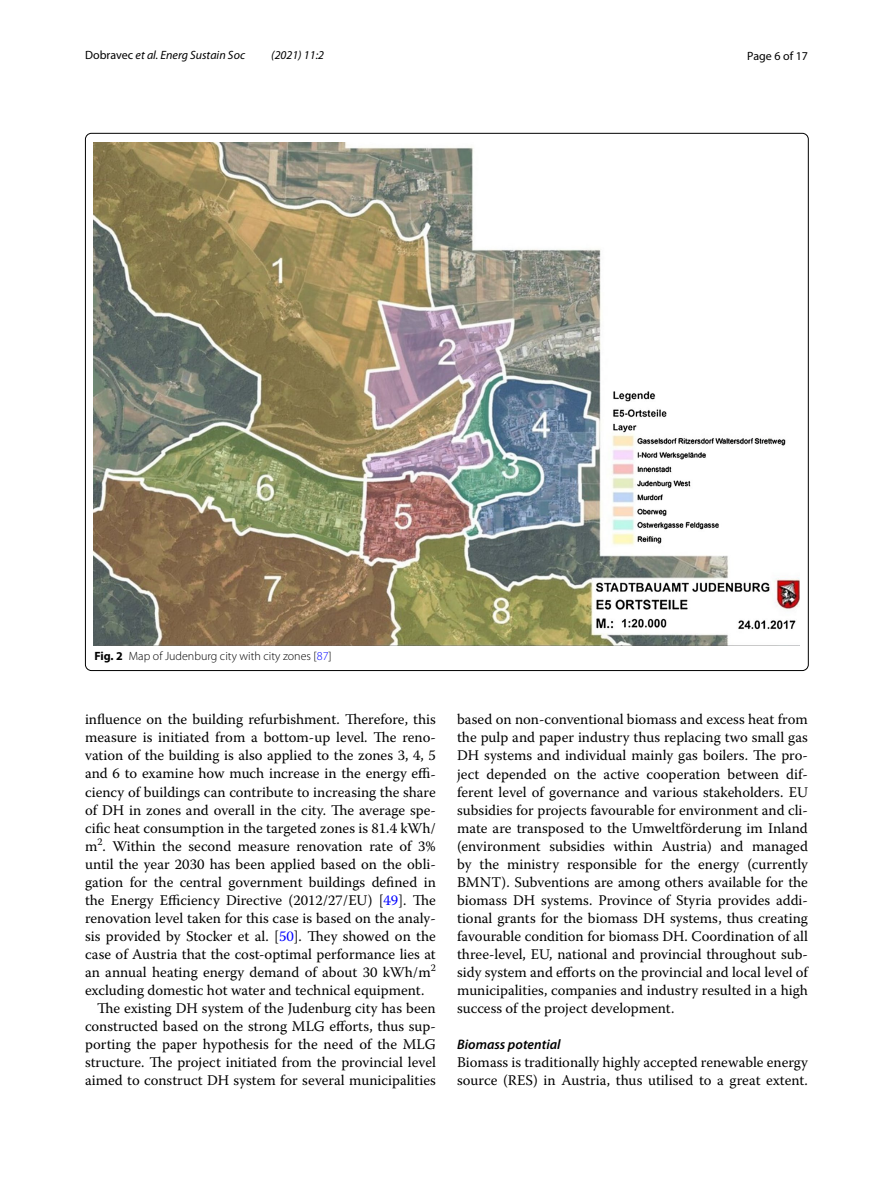
<style>
.page{position:relative;width:893px;height:1187px;background:#fff}
.page>*{position:absolute;margin:0;border:0;box-sizing:border-box;transform-origin:0 0}
.t1{font:14.7px/18px "Warnock Pro";color:#000;text-align:justify}
.t2{font:italic 600 13.8px "Myriad Pro";color:#000}
.t3{font:300 12px "Myriad Pro";color:#000}
.t4{font:italic 12px "Myriad Pro";color:#000}
.t5{font:12px "Myriad Pro";color:#000}
.s1{font-style:normal}
.s2{font-weight:700}
.s3{color:#00f}
</style>
<div class="page">
<img style="left:94px;top:142px;width:706px;height:503px">
<p class="t4" style="left:85px;top:48px;width:162px"><span class="s1">Dobravec</span> et al. Energ Sustain Soc</p>
<p class="t4" style="left:271px;top:48px;width:54px">(2021) 11:2</p>
<p class="t5" style="left:747px;top:48px;width:62px">Page 6 of 17</p>
<p class="t3" style="left:94px;top:649px;width:239px"><span class="s2">Fig. 2</span> Map of Judenburg city with city zones [<span class="s3">87</span>]</p>
<p class="t1" style="left:85px;top:710px;width:352px">influence on the building refurbishment. Therefore, this</p>
<p class="t1" style="left:85px;top:728px;width:352px">measure is initiated from a bottom-up level. The reno-</p>
<p class="t1" style="left:85px;top:746px;width:352px">vation of the building is also applied to the zones 3, 4, 5</p>
<p class="t1" style="left:85px;top:764px;width:352px">and 6 to examine how much increase in the energy effi-</p>
<p class="t1" style="left:85px;top:782px;width:352px">ciency of buildings can contribute to increasing the share</p>
<p class="t1" style="left:85px;top:800px;width:352px">of DH in zones and overall in the city. The average spe-</p>
<p class="t1" style="left:85px;top:818px;width:352px">cific heat consumption in the targeted zones is 81.4 kWh/</p>
<p class="t1" style="left:85px;top:836px;width:352px">m<sup>2</sup>. Within the second measure renovation rate of 3%</p>
<p class="t1" style="left:85px;top:854px;width:352px">until the year 2030 has been applied based on the obli-</p>
<p class="t1" style="left:85px;top:872px;width:352px">gation for the central government buildings defined in</p>
<p class="t1" style="left:85px;top:890px;width:352px">the Energy Efficiency Directive (2012/27/EU) [<span class="s3">49</span>]. The</p>
<p class="t1" style="left:85px;top:908px;width:352px">renovation level taken for this case is based on the analy-</p>
<p class="t1" style="left:85px;top:926px;width:352px">sis provided by Stocker et al. [<span class="s3">50</span>]. They showed on the</p>
<p class="t1" style="left:85px;top:944px;width:352px">case of Austria that the cost-optimal performance lies at</p>
<p class="t1" style="left:85px;top:962px;width:352px">an annual heating energy demand of about 30 kWh/m<sup>2</sup></p>
<p class="t1" style="left:85px;top:980px;width:341px">excluding domestic hot water and technical equipment.</p>
<p class="t1" style="left:97px;top:998px;width:340px">The existing DH system of the Judenburg city has been</p>
<p class="t1" style="left:85px;top:1016px;width:352px">constructed based on the strong MLG efforts, thus sup-</p>
<p class="t1" style="left:85px;top:1034px;width:352px">porting the paper hypothesis for the need of the MLG</p>
<p class="t1" style="left:85px;top:1052px;width:352px">structure. The project initiated from the provincial level</p>
<p class="t1" style="left:85px;top:1070px;width:352px">aimed to construct DH system for several municipalities</p>
<p class="t1" style="left:457px;top:710px;width:352px">based on non-conventional biomass and excess heat from the pulp and paper industry thus replacing two small gas DH systems and individual mainly gas boilers. The pro&shy;ject depended on the active cooperation between dif&shy;ferent level of governance and various stakeholders. EU subsidies for projects favourable for environment and cli&shy;mate are transposed to the Umweltförderung im Inland (environment subsidies within Austria) and managed by the ministry responsible for the energy (currently BMNT). Subventions are among others available for the biomass DH systems. Province of Styria provides addi&shy;tional grants for the biomass DH systems, thus creating favourable condition for biomass DH. Coordination of all three-level, EU, national and provincial throughout sub&shy;sidy system and efforts on the provincial and local level of municipalities, companies and industry resulted in a high success of the project development.</p>
<p class="t2" style="left:457px;top:1035px;width:105px">Biomass potential</p>
<p class="t1" style="left:457px;top:1052px;width:352px">Biomass is traditionally highly accepted renewable energy source (RES) in Austria, thus utilised to a great extent.</p>
</div>
